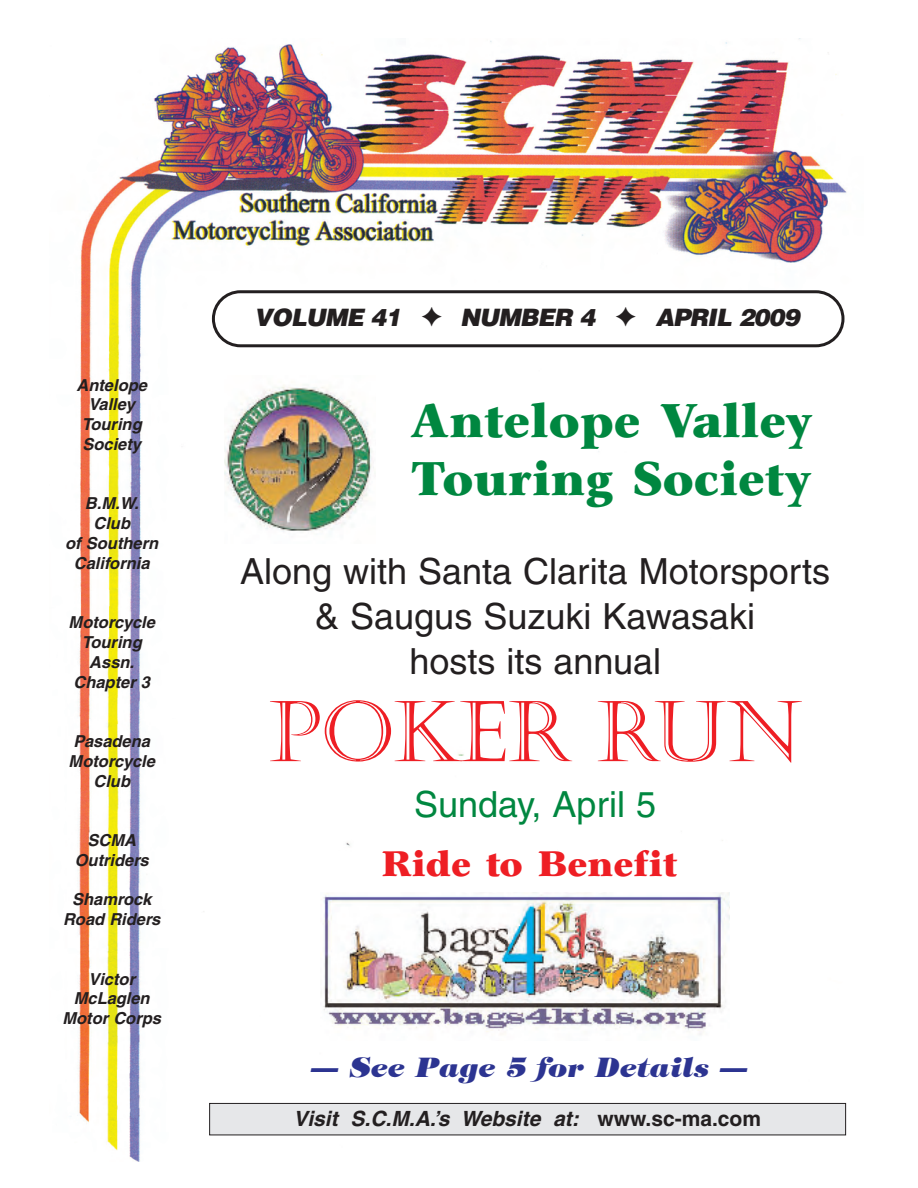
<style>
.page{position:relative;width:918px;height:1188px;background:#fff}
.page>*{position:absolute;margin:0;border:0;box-sizing:border-box;transform-origin:0 0}
.t1{font:84px "Castellar";color:#ee1e24}
.t2{font:700 72px "Barmeno";color:#02804a}
.t3{font:900 48px/57.6px "Garth Graphic";color:#008740}
.t4{font:36px/45px "Helvetica";color:#231f20;text-align:center}
.t5{font:36px "Helvetica";color:#008740}
.t6{font:900 36px "Garth Graphic";color:#ee1e24}
.t7{font:italic 800 27px "Tiffany";color:#2c3491}
.t8{font:italic 900 24px "Helvetica";color:#231f20}
.t9{font:italic 700 21px "Helvetica";color:#231f20}
.t10{font:italic 700 16.5px/19.8px "Helvetica";color:#231f20;text-align:center}
.s1{font-style:normal}
</style>
<div class="page">
<img style="left:70px;top:38px;width:777px;height:1123px">
<div style="left:210px;top:1104px;width:635px;height:31px;background:#e6e7e9"></div>
<div style="left:209px;top:1103px;width:637px;height:32px;border:1px solid #231f20"></div>
<svg style="left:212px;top:290px;width:632px;height:57px"></svg>
<img style="left:225px;top:376px;width:151px;height:167px">
<img style="left:320px;top:892px;width:410px;height:148px">
<p class="t10" style="left:76px;top:376px;width:75px">Antelope<br>Valley<br>Touring<br>Society</p>
<p class="t10" style="left:65px;top:495px;width:98px">B.M.W.<br>Club<br>of Southern<br>California</p>
<p class="t10" style="left:69px;top:614px;width:91px">Motorcycle<br>Touring<br>Assn.<br>Chapter 3</p>
<p class="t10" style="left:69px;top:733px;width:91px">Pasadena<br>Motorcycle<br>Club</p>
<p class="t10" style="left:75px;top:832px;width:79px">SCMA<br>Outriders</p>
<p class="t10" style="left:63px;top:891px;width:102px">Shamrock<br>Road Riders</p>
<p class="t10" style="left:63px;top:970px;width:103px">Victor<br>McLaglen<br>Motor Corps</p>
<h3 class="t8" style="left:254px;top:309px;width:551px">VOLUME 41 ✦ NUMBER 4 ✦ APRIL 2009</h3>
<h3 class="t3" style="left:410px;top:397px;width:404px">Antelope Valley<br>Touring Society</h3>
<h3 class="t4" style="left:240px;top:552px;width:592px">Along with Santa Clarita Motorsports &amp; Saugus Suzuki Kawasaki<br>hosts its annual</h3>
<h1 class="t1" style="left:268px;top:683px;width:535px">POKER RUN</h1>
<h3 class="t5" style="left:414px;top:791px;width:243px">Sunday, April 5</h3>
<h3 class="t6" style="left:381px;top:850px;width:298px">Ride to Benefit</h3>
<h2 class="t2" style="left:384px;top:748px;width:316px">Poker Run</h2>
<h3 class="t7" style="left:311px;top:1057px;width:437px">— See Page 5 for Details —</h3>
<p class="t9" style="left:293px;top:1111px;width:469px">Visit S.C.M.A.’s Website at: <span class="s1">www. s c - m a . c o m</span></p>
</div>
